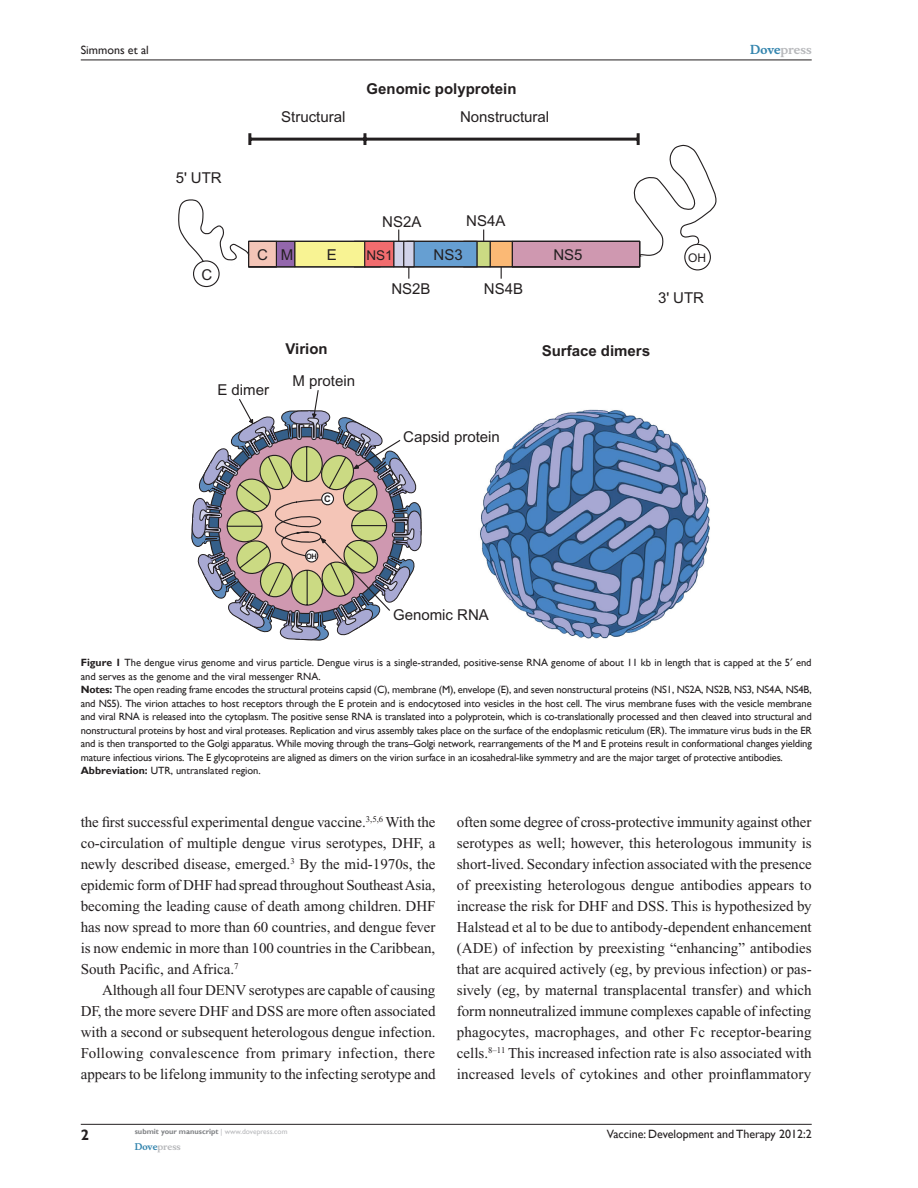
<style>
.page{position:relative;width:918px;height:1188px;background:#fff}
.page>*{position:absolute;margin:0;border:0;box-sizing:border-box;transform-origin:0 0}
.t1{font:15px/21px "Times New Roman";color:#231f20;text-align:justify}
.t2{font:15px "Arial";color:#231f20}
.t3{font:700 15px "Arial";color:#231f20}
.t4{font:700 15px "Gill Sans";color:#231f20}
.t5{font:13.5px "Arial";color:#231f20}
.t6{font:12px "Gill Sans";color:#231f20}
.t7{font:700 12px "Musee";color:#b8b9bc}
.t8{font:12px "Arial";color:#231f20}
.t9{font:10.5px/13.5px "Gill Sans";letter-spacing:-.015em;color:#231f20}
.t10{font:700 9.15px "Arial";color:#231f20}
.t11{font:700 9px "Musee";color:#b8b9bc}
.t12{font:700 7.5px "Gill Sans";color:#808285}
.t13{font:700 7.5px "Arial";color:#231f20}
.s1{color:#3485ae}
.s2{font-weight:700}
.s3{font-weight:400;color:#b8b9bc}
</style>
<div class="page">
<svg style="left:194px;top:261px;width:25px;height:26px"></svg>
<div style="left:193px;top:260px;width:27px;height:27px;border:1px solid #231f20;border-radius:50%"></div>
<img style="left:526px;top:418px;width:184px;height:221px">
<svg style="left:178px;top:133px;width:539px;height:146px"></svg>
<svg style="left:191px;top:399px;width:189px;height:242px"></svg>
<svg style="left:247px;top:240px;width:394px;height:372px"></svg>
<hr style="left:81px;top:1124px;width:731px;height:1px;background:#231f20">
<hr style="left:81px;top:60px;width:731px;height:1px;background:#231f20">
<p class="t6" style="left:81px;top:43px;width:70px">Simmons et al</p>
<p class="t3" style="left:367px;top:80px;width:152px">Genomic polyprotein</p>
<p class="t2" style="left:281px;top:108px;width:66px">Structural</p>
<p class="t2" style="left:460px;top:109px;width:91px">Nonstructural</p>
<p class="t2" style="left:176px;top:169px;width:47px">5' UTR</p>
<p class="t2" style="left:202px;top:266px;width:12px">C</p>
<p class="t2" style="left:382px;top:213px;width:41px">NS2A</p>
<p class="t2" style="left:466px;top:213px;width:41px">NS4A</p>
<p class="t2" style="left:257px;top:247px;width:38px">C M</p>
<p class="t2" style="left:327px;top:247px;width:12px">E</p>
<p class="t5" style="left:366px;top:248px;width:28px">NS1</p>
<p class="t2" style="left:434px;top:246px;width:31px">NS3</p>
<p class="t2" style="left:553px;top:246px;width:31px">NS5</p>
<p class="t2" style="left:391px;top:280px;width:41px">NS2B</p>
<p class="t2" style="left:484px;top:280px;width:41px">NS4B</p>
<p class="t8" style="left:688px;top:251px;width:19px">OH</p>
<p class="t2" style="left:658px;top:289px;width:47px">3' UTR</p>
<p class="t2" style="left:217px;top:381px;width:53px">E dimer</p>
<p class="t3" style="left:285px;top:339px;width:44px">Virion</p>
<p class="t3" style="left:542px;top:342px;width:110px">Surface dimers</p>
<p class="t2" style="left:293px;top:372px;width:64px">M protein</p>
<p class="t2" style="left:403px;top:428px;width:98px">Capsid protein</p>
<p class="t10" style="left:324px;top:493px;width:8px">C</p>
<p class="t13" style="left:306px;top:552px;width:12px">OH</p>
<p class="t2" style="left:393px;top:607px;width:97px">Genomic RNA</p>
<p class="t7" style="left:750px;top:43px;width:63px"><span class="s1">Dove</span>press</p>
<p class="t9" style="left:81px;top:656px;width:733px"><span class="s2">Figure 1</span> The dengue virus genome and virus particle. Dengue virus is a single-stranded, positive-sense RNA genome of about 11 kb in length that is capped at the 5 end and serves as the genome and the viral messenger RNA.<br><span class="s2">Notes:</span> The open reading frame encodes the structural proteins capsid (C), membrane (M), envelope (E), and seven nonstructural proteins (NS1, NS2A, NS2B, NS3, NS4A, NS4B, and NS5). The virion attaches to host receptors through the E protein and is endocytosed into vesicles in the host cell. The virus membrane fuses with the vesicle membrane and viral RNA is released into the cytoplasm. The positive sense RNA is translated into a polyprotein, which is co-translationally processed and then cleaved into structural and nonstructural proteins by host and viral proteases. Replication and virus assembly takes place on the surface of the endoplasmic reticulum (ER). The immature virus buds in the ER and is then transported to the Golgi apparatus. While moving through the trans–Golgi network, rearrangements of the M and E proteins result in conformational changes yielding mature infectious virions. The E glycoproteins are aligned as dimers on the virion surface in an icosahedral-like symmetry and are the major target of protective antibodies.<br><span class="s2">Abbreviation:</span> UTR, untranslated region.</p>
<p class="t1" style="left:81px;top:812px;width:356px">the first successful experimental dengue vaccine.<sup>3,5,6</sup> With the co-circulation of multiple dengue virus serotypes, DHF, a newly described disease, emerged.<sup>3</sup> By the mid-1970s, the epidemic form of DHF had spread throughout Southeast Asia, becoming the leading cause of death among children. DHF has now spread to more than 60 countries, and dengue fever is now endemic in more than 100 countries in the Caribbean, South Pacific, and Africa.<sup>7</sup></p>
<p class="t1" style="left:81px;top:980px;width:357px;text-indent:21px">Although all four DENV serotypes are capable of causing DF, the more severe DHF and DSS are more often associated with a second or subsequent heterologous dengue infection.<br>Following convalescence from primary infection, there appears to be lifelong immunity to the infecting serotype and</p>
<p class="t1" style="left:457px;top:812px;width:357px">often some degree of cross-protective immunity against other serotypes as well; however, this heterologous immunity is short-lived. Secondary infection associated with the presence of preexisting heterologous dengue antibodies appears to increase the risk for DHF and DSS. This is hypothesized by Halstead et al to be due to antibody-dependent enhancement (ADE) of infection by preexisting “enhancing” antibodies that are acquired actively (eg, by previous infection) or pas&shy;sively (eg, by maternal transplacental transfer) and which form nonneutralized immune complexes capable of infecting phagocytes, macrophages, and other Fc receptor-bearing cells.<sup>8–11</sup> This increased infection rate is also associated with increased levels of cytokines and other proinflammatory</p>
<p class="t4" style="left:81px;top:1126px;width:10px">2</p>
<p class="t12" style="left:135px;top:1127px;width:154px">submit your manuscript <span class="s3">| www.dovepress.com</span></p>
<p class="t11" style="left:135px;top:1141px;width:48px"><span class="s1">Dove</span>press</p>
<p class="t6" style="left:607px;top:1127px;width:206px">Vaccine: Development and Therapy 2012:2</p>
</div>
